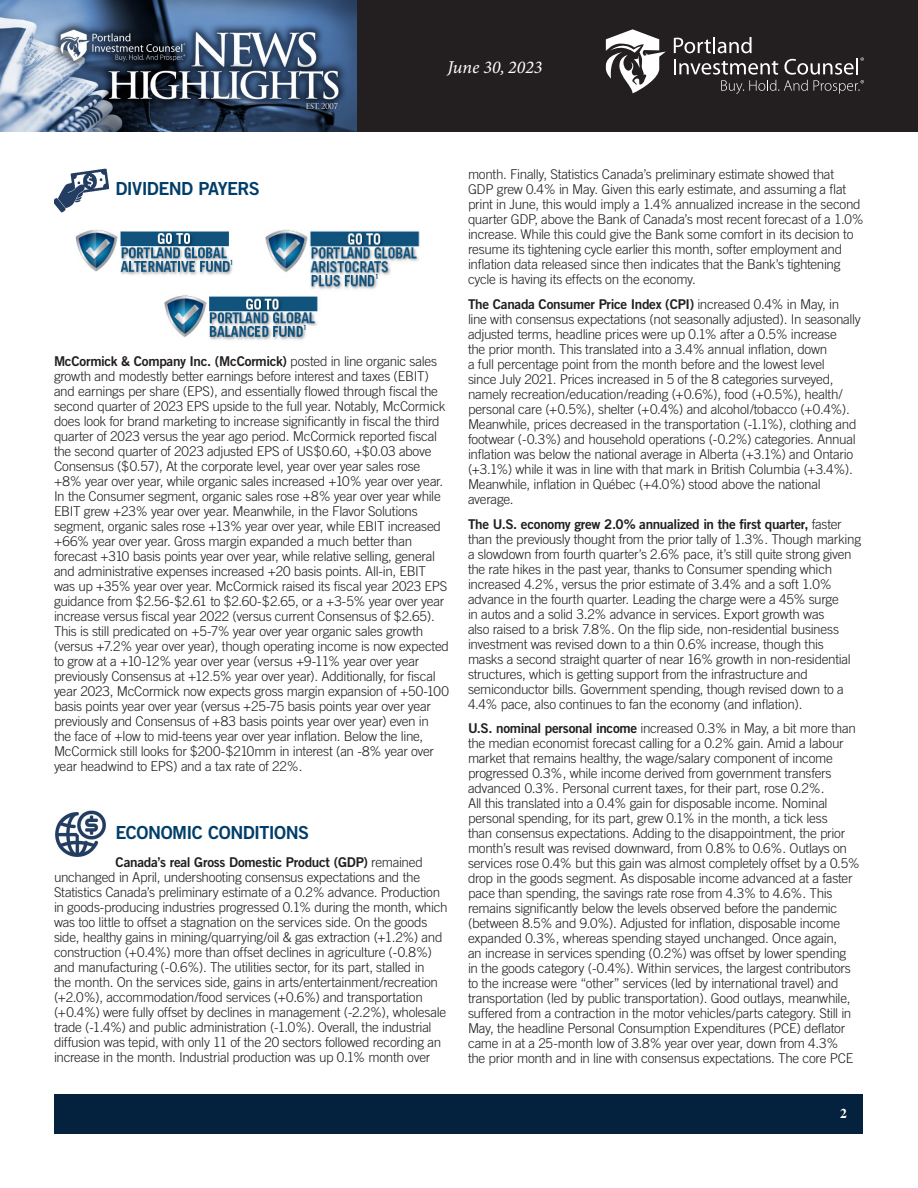
<style>
.page{position:relative;width:918px;height:1188px;background:#fff}
.page>*{position:absolute;margin:0;border:0;box-sizing:border-box;transform-origin:0 0}
.Article_-_Body{font:18px "Trade Gothic Bold Two";letter-spacing:-.035em;color:#003e69}
.t1{font:italic 18px "Minion Variable Concept";color:#fff}
.Article_-_Body-2{font:300 13.5px/15px "Trade Gothic";letter-spacing:-.02em;color:#231f20}
.t2{font:700 13.5px "Times";color:#fff}
.t3{font:7.05px "Trade Gothic Bold Cond Twenty";color:#003e69}
.s1{font-family:"Trade Gothic Bold Two";font-weight:400}
</style>
<div class="page">
<div style="left:356px;top:0;width:562px;height:132px;background:#231f20"></div>
<img style="left:0;top:0;width:356px;height:132px">
<svg style="left:674px;top:37px;width:190px;height:57px"></svg>
<svg style="left:606px;top:29px;width:60px;height:64px"></svg>
<div style="left:55px;top:1094px;width:808px;height:39px;background:#04213e"></div>
<img style="left:54px;top:168px;width:55px;height:45px">
<img style="left:75px;top:230px;width:158px;height:45px">
<img style="left:265px;top:230px;width:155px;height:60px">
<img style="left:164px;top:295px;width:154px;height:45px">
<img style="left:55px;top:810px;width:51px;height:47px">
<h1 class="t1" style="left:447px;top:55px;width:97px">June 30, 2023</h1>
<p class="Article_-_Body" style="left:115px;top:177px;width:146px">DIVIDEND PAYERS</p>
<p class="t3" style="left:230px;top:258px;width:5px">1</p>
<p class="t3" style="left:376px;top:272px;width:5px">1</p>
<p class="t3" style="left:303px;top:323px;width:5px">1</p>
<p class="Article_-_Body-2" style="left:54px;top:354px;width:397px"><span class="s1">McCormick &amp; Company Inc. (McCormick)</span> posted in line organic sales growth and modestly better earnings before interest and taxes (EBIT) and earnings per share (EPS), and essentially flowed through fiscal the second quarter of 2023 EPS upside to the full year. Notably, McCormick does look for brand marketing to increase significantly in fiscal the third quarter of 2023 versus the year ago period. McCormick reported fiscal the second quarter of 2023 adjusted EPS of US$0.60, +$0.03 above Consensus ($0.57), At the corporate level, year over year sales rose +8% year over year, while organic sales increased +10% year over year.<br>In the Consumer segment, organic sales rose +8% year over year while EBIT grew +23% year over year. Meanwhile, in the Flavor Solutions segment, organic sales rose +13% year over year, while EBIT increased +66% year over year. Gross margin expanded a much better than forecast +310 basis points year over year, while relative selling, general and administrative expenses increased +20 basis points. All-in, EBIT was up +35% year over year. McCormick raised its fiscal year 2023 EPS guidance from $2.56-$2.61 to $2.60-$2.65, or a +3-5% year over year increase versus fiscal year 2022 (versus current Consensus of $2.65).<br>This is still predicated on +5-7% year over year organic sales growth (versus +7.2% year over year), though operating income is now expected to grow at a +10-12% year over year (versus +9-11% year over year previously Consensus at +12.5% year over year). Additionally, for fiscal year 2023, McCormick now expects gross margin expansion of +50-100 basis points year over year (versus +25-75 basis points year over year previously and Consensus of +83 basis points year over year) even in the face of +low to mid-teens year over year inflation. Below the line, McCormick still looks for $200-$210mm in interest (an -8% year over year headwind to EPS) and a tax rate of 22%.</p>
<p class="Article_-_Body" style="left:115px;top:821px;width:195px">ECONOMIC CONDITIONS</p>
<p class="Article_-_Body-2" style="left:54px;top:855px;width:395px;text-indent:62px"><span class="s1">Canada’s real Gross Domestic Product (GDP)</span> remained unchanged in April, undershooting consensus expectations and the Statistics Canada’s preliminary estimate of a 0.2% advance. Production in goods-producing industries progressed 0.1% during the month, which was too little to offset a stagnation on the services side. On the goods side, healthy gains in mining/quarrying/oil &amp; gas extraction (+1.2%) and construction (+0.4%) more than offset declines in agriculture (-0.8%) and manufacturing (-0.6%). The utilities sector, for its part, stalled in<br>the month. On the services side, gains in arts/entertainment/recreation (+2.0%), accommodation/food services (+0.6%) and transportation (+0.4%) were fully offset by declines in management (-2.2%), wholesale trade (-1.4%) and public administration (-1.0%). Overall, the industrial diffusion was tepid, with only 11 of the 20 sectors followed recording an increase in the month. Industrial production was up 0.1% month over</p>
<p class="Article_-_Body-2" style="left:468px;top:167px;width:397px">month. Finally, Statistics Canada’s preliminary estimate showed that<br>GDP grew 0.4% in May. Given this early estimate, and assuming a flat print in June, this would imply a 1.4% annualized increase in the second quarter GDP, above the Bank of Canada’s most recent forecast of a 1.0% increase. While this could give the Bank some comfort in its decision to resume its tightening cycle earlier this month, softer employment and inflation data released since then indicates that the Bank’s tightening cycle is having its effects on the economy.</p>
<p class="Article_-_Body-2" style="left:468px;top:296px;width:394px"><span class="s1">The Canada Consumer Price Index (CPI)</span> increased 0.4% in May, in line with consensus expectations (not seasonally adjusted). In seasonally adjusted terms, headline prices were up 0.1% after a 0.5% increase<br>the prior month. This translated into a 3.4% annual inflation, down<br>a full percentage point from the month before and the lowest level<br>since July 2021. Prices increased in 5 of the 8 categories surveyed, namely recreation/education/reading (+0.6%), food (+0.5%), health/ personal care (+0.5%), shelter (+0.4%) and alcohol/tobacco (+0.4%).<br>Meanwhile, prices decreased in the transportation (-1.1%), clothing and footwear (-0.3%) and household operations (-0.2%) categories. Annual inflation was below the national average in Alberta (+3.1%) and Ontario (+3.1%) while it was in line with that mark in British Columbia (+3.4%).<br>Meanwhile, inflation in Québec (+4.0%) stood above the national average.</p>
<p class="Article_-_Body-2" style="left:468px;top:516px;width:395px"><span class="s1">The U.S. economy grew 2.0% annualized in the first quarter,</span> faster than the previously thought from the prior tally of 1.3%. Though marking a slowdown from fourth quarter’s 2.6% pace, it’s still quite strong given the rate hikes in the past year, thanks to Consumer spending which increased 4.2%, versus the prior estimate of 3.4% and a soft 1.0% advance in the fourth quarter. Leading the charge were a 45% surge<br>in autos and a solid 3.2% advance in services. Export growth was<br>also raised to a brisk 7.8%. On the flip side, non-residential business investment was revised down to a thin 0.6% increase, though this masks a second straight quarter of near 16% growth in non-residential structures, which is getting support from the infrastructure and semiconductor bills. Government spending, though revised down to a 4.4% pace, also continues to fan the economy (and inflation).</p>
<p class="Article_-_Body-2" style="left:468px;top:721px;width:393px"><span class="s1">U.S. nominal personal income</span> increased 0.3% in May, a bit more than the median economist forecast calling for a 0.2% gain. Amid a labour market that remains healthy, the wage/salary component of income progressed 0.3%, while income derived from government transfers advanced 0.3%. Personal current taxes, for their part, rose 0.2%.<br>All this translated into a 0.4% gain for disposable income. Nominal personal spending, for its part, grew 0.1% in the month, a tick less<br>than consensus expectations. Adding to the disappointment, the prior month’s result was revised downward, from 0.8% to 0.6%. Outlays on services rose 0.4% but this gain was almost completely offset by a 0.5% drop in the goods segment. As disposable income advanced at a faster pace than spending, the savings rate rose from 4.3% to 4.6%. This remains significantly below the levels observed before the pandemic (between 8.5% and 9.0%). Adjusted for inflation, disposable income expanded 0.3%, whereas spending stayed unchanged. Once again,<br>an increase in services spending (0.2%) was offset by lower spending<br>in the goods category (-0.4%). Within services, the largest contributors to the increase were “other” services (led by international travel) and transportation (led by public transportation). Good outlays, meanwhile, suffered from a contraction in the motor vehicles/parts category. Still in May, the headline Personal Consumption Expenditures (PCE) deflator came in at a 25-month low of 3.8% year over year, down from 4.3%<br>the prior month and in line with consensus expectations. The core PCE</p>
<p class="t2" style="left:840px;top:1100px;width:8px">2</p>
</div>
